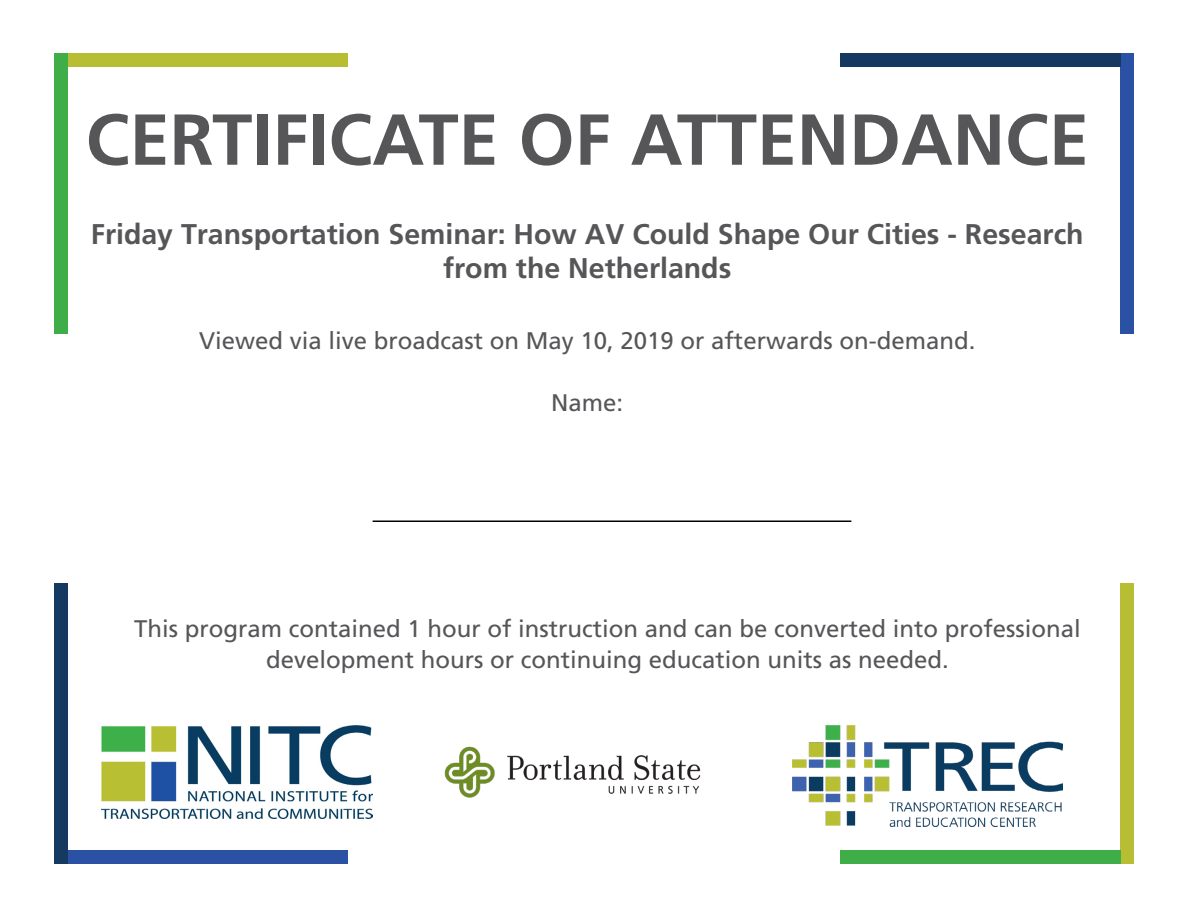
<style>
.page{position:relative;width:1188px;height:918px;background:#fff}
.page>*{position:absolute;margin:0;border:0;box-sizing:border-box;transform-origin:0 0}
.t1{font:700 72px "Frutiger LT Std";color:#565659}
.t2{font:700 28.5px/34.2px "Frutiger";color:#565659;text-align:center}
.t3{font:24px/31.5px "Frutiger";color:#565659;text-align:center}
</style>
<div class="page">
<div style="left:1120px;top:583px;width:14px;height:281px;background:#b7be34"></div>
<div style="left:841px;top:850px;width:280px;height:14px;background:#3fae49"></div>
<div style="left:67px;top:850px;width:281px;height:14px;background:#2a51a3"></div>
<div style="left:54px;top:583px;width:14px;height:281px;background:#163962"></div>
<div style="left:68px;top:53px;width:280px;height:14px;background:#b7be34"></div>
<div style="left:54px;top:53px;width:14px;height:281px;background:#3fae49"></div>
<div style="left:1120px;top:53px;width:14px;height:281px;background:#2a51a3"></div>
<div style="left:840px;top:53px;width:280px;height:14px;background:#163962"></div>
<hr style="left:373px;top:520px;width:478px;height:2px;background:#000">
<img style="left:792px;top:725px;width:271px;height:102px">
<img style="left:444px;top:746px;width:257px;height:52px">
<img style="left:102px;top:725px;width:271px;height:93px">
<h1 class="t1" style="left:86px;top:97px;width:1005px">CERTIFICATE OF ATTENDANCE</h1>
<p class="t2" style="left:91px;top:216px;width:994px">Friday Transportation Seminar: How AV Could Shape Our Cities - Research from the Netherlands</p>
<p class="t3" style="left:199px;top:325px;width:778px">Viewed via live broadcast on May 10, 2019 or afterwards on-demand.</p>
<p class="t3" style="left:551px;top:387px;width:74px">Name:</p>
<p class="t3" style="left:134px;top:612px;width:948px">This program contained 1 hour of instruction and can be converted into professional development hours or continuing education units as needed.</p>
</div>
